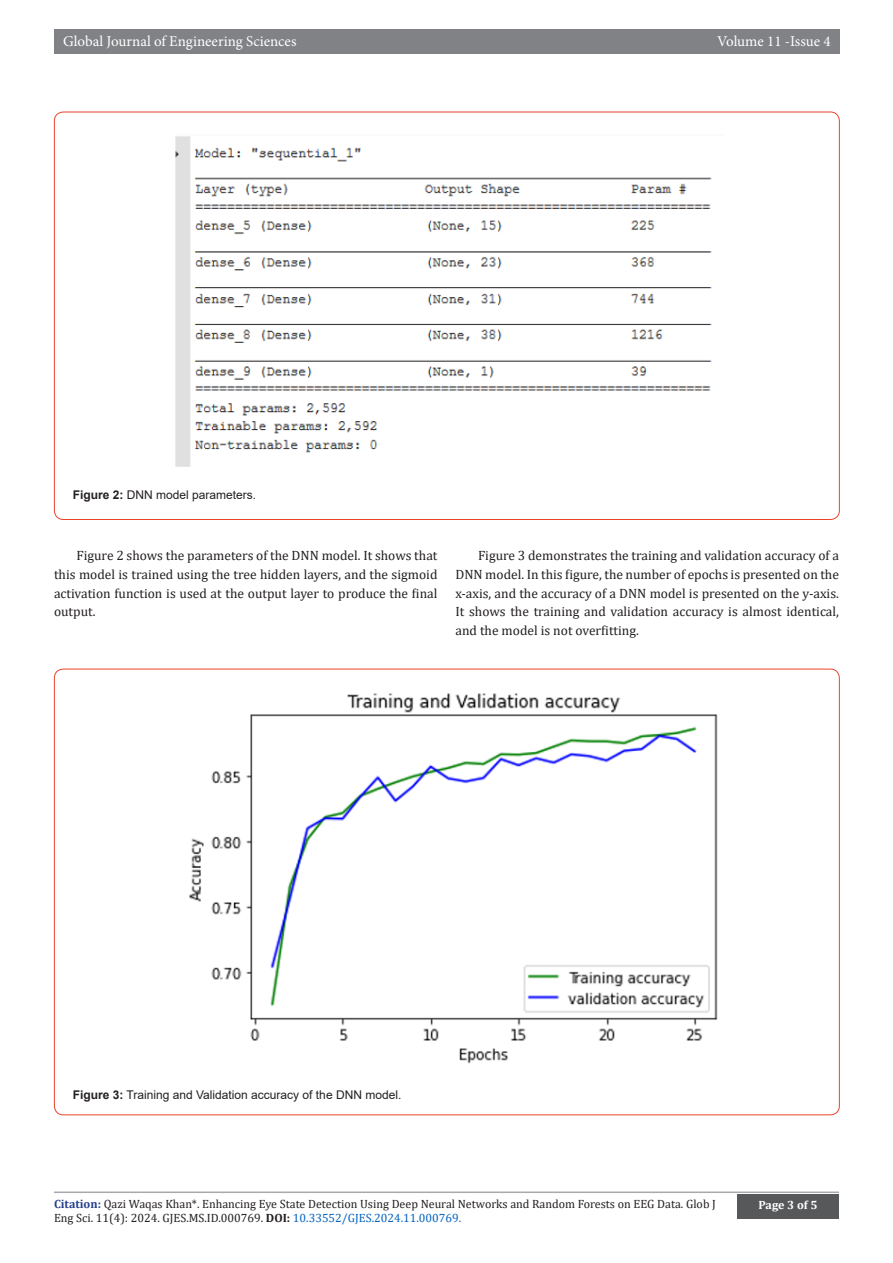
<style>
.page{position:relative;width:893px;height:1263px;background:#fff}
.page>*{position:absolute;margin:0;border:0;box-sizing:border-box;transform-origin:0 0}
.t1{font:15px "Minion Pro";color:#fff}
.t2{font:13.5px/18.8px "Cambria";color:#231f20;text-align:justify}
.t3{font:12px/14.4px "Cambria";color:#231f20}
.t4{font:12px "Arial";color:#231f20}
.t5{font:700 12px "Cambria";color:#fff}
.s1{font-weight:700}
.s2{font-weight:700;color:#253f8e}
.s3{color:#0563c1}
</style>
<div class="page">
<hr style="left:54px;top:1191px;width:785px;height:2px;background:#a8a9ad">
<div style="left:54px;top:29px;width:785px;height:25px;background:#808285"></div>
<div style="left:737px;top:1194px;width:102px;height:24px;background:#57585a"></div>
<img style="left:175px;top:136px;width:537px;height:331px">
<img style="left:188px;top:693px;width:530px;height:371px">
<p class="t1" style="left:63px;top:31px;width:235px">Global Journal of Engineering Sciences</p>
<p class="t1" style="left:717px;top:31px;width:115px">Volume 11 -Issue 4</p>
<p class="t4" style="left:73px;top:486px;width:185px"><span class="s1">Figure 2:</span> DNN model parameters.</p>
<p class="t2" style="left:54px;top:546px;width:385px;text-indent:22px">Figure 2 shows the parameters of the DNN model. It shows that this model is trained using the tree hidden layers, and the sigmoid activation function is used at the output layer to produce the final output.</p>
<p class="t2" style="left:455px;top:546px;width:385px;text-indent:22px">Figure 3 demonstrates the training and validation accuracy of a DNN model. In this figure, the number of epochs is presented on the x-axis, and the accuracy of a DNN model is presented on the y-axis.<br>It shows the training and validation accuracy is almost identical, and the model is not overfitting.</p>
<p class="t4" style="left:73px;top:1086px;width:330px"><span class="s1">Figure 3:</span> Training and Validation accuracy of the DNN model.</p>
<p class="t3" style="left:54px;top:1196px;width:663px"><span class="s2">Citation:</span> Qazi Waqas Khan*. Enhancing Eye State Detection Using Deep Neural Networks and Random Forests on EEG Data. Glob J<br>Eng Sci. 11(4): 2024. GJES.MS.ID.000769. <span class="s1">DOI:</span> <span class="s3">10.33552/GJES.2024.11.000769.</span></p>
<p class="t5" style="left:758px;top:1197px;width:60px">Page 3 of 5</p>
</div>
